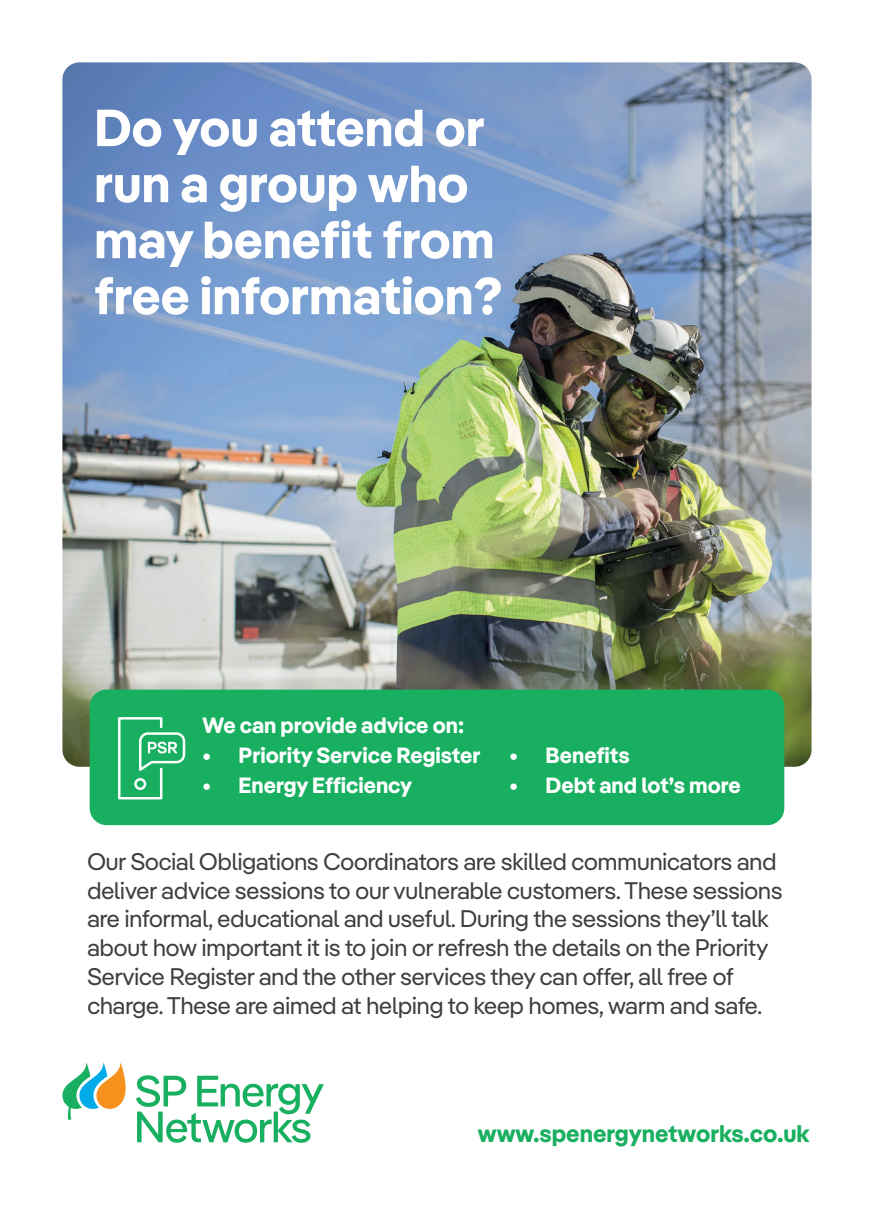
<style>
.page{position:relative;width:874px;height:1225px;background:#fff}
.page>*{position:absolute;margin:0;border:0;box-sizing:border-box;transform-origin:0 0}
.t1{font:700 52px/56px "Iber Pangea";color:#fff}
.t2{font:24px/28.8px "Iber Pangea";color:#3e3e3f}
.t3{font:700 24px "Iber Pangea";color:#18b060}
.t4{font:700 22px "Iber Pangea";color:#fff}
</style>
<div class="page">
<img style="left:62px;top:62px;width:749px;height:704px">
<svg style="left:62px;top:1062px;width:261px;height:80px"></svg>
<div style="left:90px;top:689px;width:693px;height:136px;background:#18b060;border-radius:17px"></div>
<svg style="left:118px;top:717px;width:68px;height:83px"></svg>
<h1 class="t1" style="left:94px;top:98px;width:409px">Do you attend or run a group who may benefit from free information?</h1>
<p class="t4" style="left:202px;top:709px;width:263px">We can provide advice on:</p>
<p class="t4" style="left:202px;top:739px;width:279px">• Priority Service Register</p>
<p class="t4" style="left:202px;top:769px;width:211px">• Energy Efficiency</p>
<p class="t4" style="left:509px;top:739px;width:122px">• Benefits</p>
<p class="t4" style="left:509px;top:769px;width:232px">• Debt and lot’s more</p>
<p class="t2" style="left:87px;top:846px;width:696px">Our Social Obligations Coordinators are skilled communicators and deliver advice sessions to our vulnerable customers. These sessions are informal, educational and useful. During the sessions they’ll talk about how important it is to join or refresh the details on the Priority Service Register and the other services they can offer, all free of charge. These are aimed at helping to keep homes, warm and safe.</p>
<p class="t3" style="left:477px;top:1115px;width:333px">www.spenergynetworks.co.uk</p>
</div>
